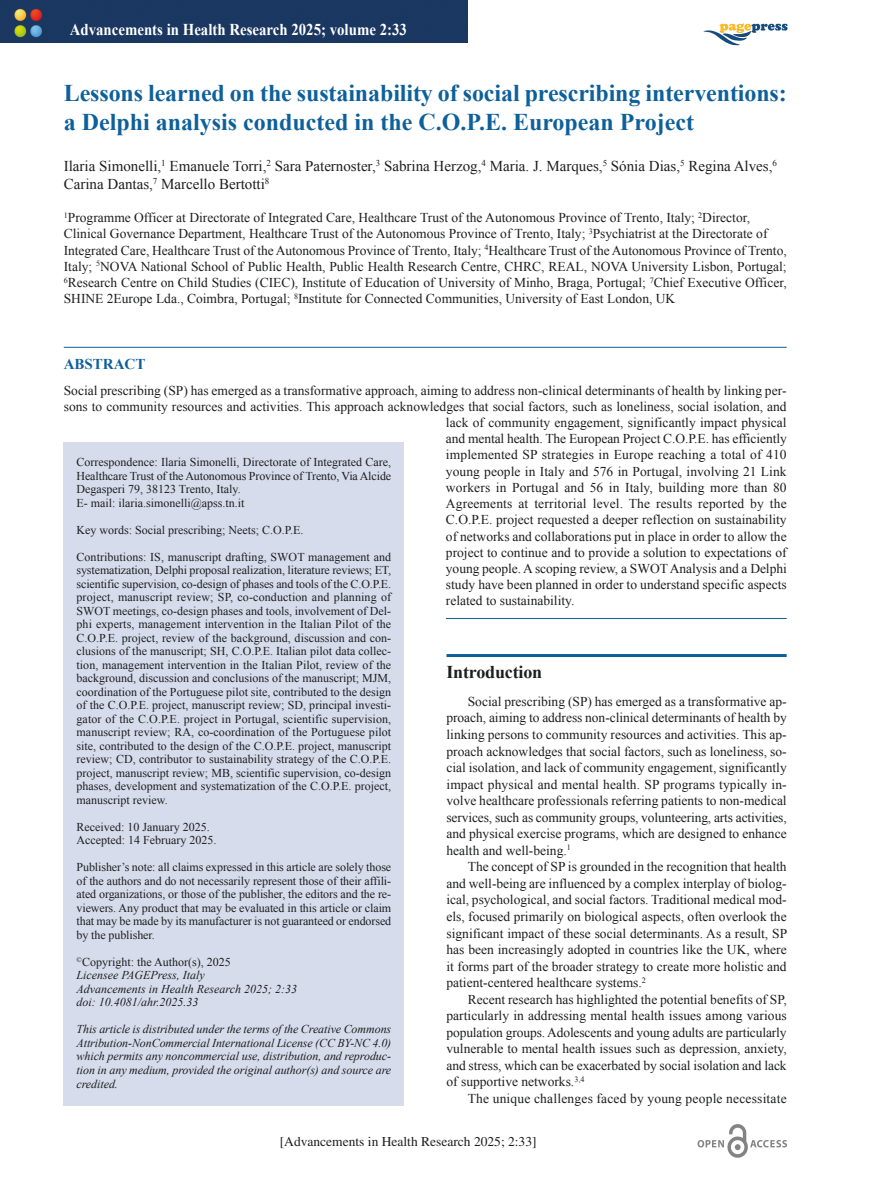
<style>
.page{position:relative;width:893px;height:1191px;background:#fff}
.page>*{position:absolute;margin:0;border:0;box-sizing:border-box;transform-origin:0 0}
.t1{font:700 24px/28.8px "Times New Roman";letter-spacing:-.005em;color:#0e609b}
.t2{font:700 18px "Times New Roman";letter-spacing:-.01em;color:#1d1e1f}
.t3{font:700 16.5px "Times New Roman";color:#fff;scale:.9 1}
.t4{font:15px/18px "Times New Roman";color:#1d1e1f}
.t5{font:700 15px "Times New Roman";color:#0e609b}
.t6{font:13.5px/16.5px "Times New Roman";color:#1d1e1f;text-align:justify}
.t7{font:13.5px "Times";color:#1d1e1f}
.t8{font:12px/13.5px "Times New Roman";color:#1d1e1f}
.t9{font:italic 12px/13.5px "Times New Roman";color:#1d1e1f}
.s1{font-style:normal}
</style>
<div class="page">
<hr style="left:446px;top:654px;width:341px;height:3px;background:#0e609b">
<div style="left:0;top:0;width:468px;height:42px;background:#1a3761"></div>
<hr style="left:64px;top:347px;width:723px;height:1px;background:#0e609b">
<hr style="left:446px;top:618px;width:341px;height:1px;background:#0e609b">
<div style="left:64px;top:442px;width:340px;height:664px;background:#d7dcec"></div>
<img style="left:697px;top:1124px;width:90px;height:34px">
<svg style="left:704px;top:23px;width:83px;height:22px"></svg>
<p class="t3" style="left:70px;top:20px;width:376px">Advancements in Health Research 2025; volume 2:33</p>
<h1 class="t1" style="left:64px;top:79px;width:725px">Lessons learned on the sustainability of social prescribing interventions: a Delphi analysis conducted in the C.O.P.E. European Project</h1>
<p class="t4" style="left:64px;top:157px;width:715px">Ilaria Simonelli,<sup>1</sup> Emanuele Torri,<sup>2</sup> Sara Paternoster,<sup>3</sup> Sabrina Herzog,<sup>4</sup> Maria. J. Marques,<sup>5</sup> Sónia Dias,<sup>5</sup> Regina Alves,<sup>6<br></sup>Carina Dantas,<sup>7</sup> Marcello Bertotti<sup>8</sup></p>
<p class="t6" style="left:64px;top:210px;width:724px;text-align:left"><sup>1</sup>Programme Officer at Directorate of Integrated Care, Healthcare Trust of the Autonomous Province of Trento, Italy; <sup>2</sup>Director, Clinical Governance Department, Healthcare Trust of the Autonomous Province of Trento, Italy; <sup>3</sup>Psychiatrist at the Directorate of Integrated Care, Healthcare Trust of the Autonomous Province of Trento, Italy; <sup>4</sup>Healthcare Trust of the Autonomous Province of Trento, Italy; <sup>5</sup>NOVA National School of Public Health, Public Health Research Centre, CHRC, REAL, NOVA University Lisbon, Portugal; <sup>6</sup>Research Centre on Child Studies (CIEC), Institute of Education of University of Minho, Braga, Portugal; <sup>7</sup>Chief Executive Officer, SHINE 2Europe Lda., Coimbra, Portugal; <sup>8</sup>Institute for Connected Communities, University of East London, UK</p>
<p class="t5" style="left:64px;top:355px;width:83px">ABSTRACT</p>
<p class="t6" style="left:64px;top:382px;width:724px">Social prescribing (SP) has emerged as a transformative approach, aiming to address non-clinical determinants of health by linking per-</p>
<p class="t6" style="left:64px;top:398px;width:724px">sons to community resources and activities. This approach acknowledges that social factors, such as loneliness, social isolation, and</p>
<p class="t6" style="left:446px;top:414px;width:342px">lack of community engagement, significantly impact physical</p>
<p class="t6" style="left:446px;top:430px;width:342px">and mental health. The European Project C.O.P.E. has efficiently</p>
<p class="t6" style="left:446px;top:446px;width:342px">implemented SP strategies in Europe reaching a total of 410</p>
<p class="t6" style="left:446px;top:463px;width:342px">young people in Italy and 576 in Portugal, involving 21 Link</p>
<p class="t6" style="left:446px;top:479px;width:342px">workers in Portugal and 56 in Italy, building more than 80</p>
<p class="t6" style="left:446px;top:495px;width:342px">Agreements at territorial level. The results reported by the</p>
<p class="t6" style="left:446px;top:511px;width:342px">C.O.P.E. project requested a deeper reflection on sustainability</p>
<p class="t6" style="left:446px;top:527px;width:342px">of networks and collaborations put in place in order to allow the</p>
<p class="t6" style="left:446px;top:544px;width:342px">project to continue and to provide a solution to expectations of</p>
<p class="t6" style="left:446px;top:560px;width:342px">young people. A scoping review, a SWOT Analysis and a Delphi</p>
<p class="t6" style="left:446px;top:576px;width:342px">study have been planned in order to understand specific aspects</p>
<p class="t6" style="left:446px;top:592px;width:130px">related to sustainability.</p>
<p class="t8" style="left:77px;top:455px;width:316px">Correspondence: Ilaria Simonelli, Directorate of Integrated Care, Healthcare Trust of the Autonomous Province of Trento, Via Alcide Degasperi 79, 38123 Trento, Italy.<br>E- mail: ilaria.simonelli@apss.tn.it</p>
<p class="t8" style="left:77px;top:523px;width:228px">Key words: Social prescribing; Neets; C.O.P.E.</p>
<p class="t8" style="left:77px;top:550px;width:316px;text-align:justify">Contributions: IS, manuscript drafting, SWOT management and systematization, Delphi proposal realization, literature reviews; ET, scientific supervision, co-design of phases and tools of the C.O.P.E. project, manuscript review; SP, co-conduction and planning of SWOT meetings, co-design phases and tools, involvement of Del&shy;phi experts, management intervention in the Italian Pilot of the C.O.P.E. project, review of the background, discussion and con&shy;clusions of the manuscript; SH, C.O.P.E. Italian pilot data collec&shy;tion, management intervention in the Italian Pilot, review of the background, discussion and conclusions of the manuscript; MJM, coordination of the Portuguese pilot site, contributed to the design of the C.O.P.E. project, manuscript review; SD, principal investi&shy;gator of the C.O.P.E. project in Portugal, scientific supervision, manuscript review; RA, co-coordination of the Portuguese pilot site, contributed to the design of the C.O.P.E. project, manuscript review; CD, contributor to sustainability strategy of the C.O.P.E. project, manuscript review; MB, scientific supervision, co-design phases, development and systematization of the C.O.P.E. project, manuscript review.</p>
<p class="t8" style="left:77px;top:820px;width:141px">Received: 10 January 2025.<br>Accepted: 14 February 2025.</p>
<p class="t8" style="left:77px;top:860px;width:316px;text-align:justify">Publisher’s note: all claims expressed in this article are solely those of the authors and do not necessarily represent those of their affili&shy;ated organizations, or those of the publisher, the editors and the re&shy;viewers. Any product that may be evaluated in this article or claim that may be made by its manufacturer is not guaranteed or endorsed by the publisher.</p>
<p class="t9" style="left:77px;top:955px;width:222px"><sup>©</sup><span class="s1">Copyright: the Author(s), 2025<br></span>Licensee PAGEPress, Italy<br>Advancements in Health Research 2025; 2:33 doi: 10.4081/ahr.2025.33</p>
<p class="t9" style="left:77px;top:1022px;width:316px;text-align:justify">This article is distributed under the terms of the Creative Commons Attribution-NonCommercial International License (CC BY-NC 4.0) which permits any noncommercial use, distribution, and reproduc&shy;tion in any medium, provided the original author(s) and source are credited.</p>
<h2 class="t2" style="left:446px;top:662px;width:97px">Introduction</h2>
<p class="t6" style="left:446px;top:693px;width:342px;text-indent:21px">Social prescribing (SP) has emerged as a transformative ap&shy;proach, aiming to address non-clinical determinants of health by linking persons to community resources and activities. This ap&shy;proach acknowledges that social factors, such as loneliness, so&shy;cial isolation, and lack of community engagement, significantly impact physical and mental health. SP programs typically in&shy;volve healthcare professionals referring patients to non-medical services, such as community groups, volunteering, arts activities, and physical exercise programs, which are designed to enhance health and well-being.<sup>1</sup></p>
<p class="t6" style="left:446px;top:858px;width:342px;text-indent:21px">The concept of SP is grounded in the recognition that health and well-being are influenced by a complex interplay of biolog&shy;ical, psychological, and social factors. Traditional medical mod&shy;els, focused primarily on biological aspects, often overlook the significant impact of these social determinants. As a result, SP has been increasingly adopted in countries like the UK, where it forms part of the broader strategy to create more holistic and patient-centered healthcare systems.<sup>2</sup></p>
<p class="t6" style="left:446px;top:991px;width:342px;text-indent:21px">Recent research has highlighted the potential benefits of SP, particularly in addressing mental health issues among various population groups. Adolescents and young adults are particularly vulnerable to mental health issues such as depression, anxiety, and stress, which can be exacerbated by social isolation and lack of supportive networks.<sup>3,4</sup></p>
<p class="t6" style="left:468px;top:1090px;width:320px">The unique challenges faced by young people necessitate</p>
<p class="t7" style="left:280px;top:1136px;width:258px">[Advancements in Health Research 2025; 2:33]</p>
</div>
